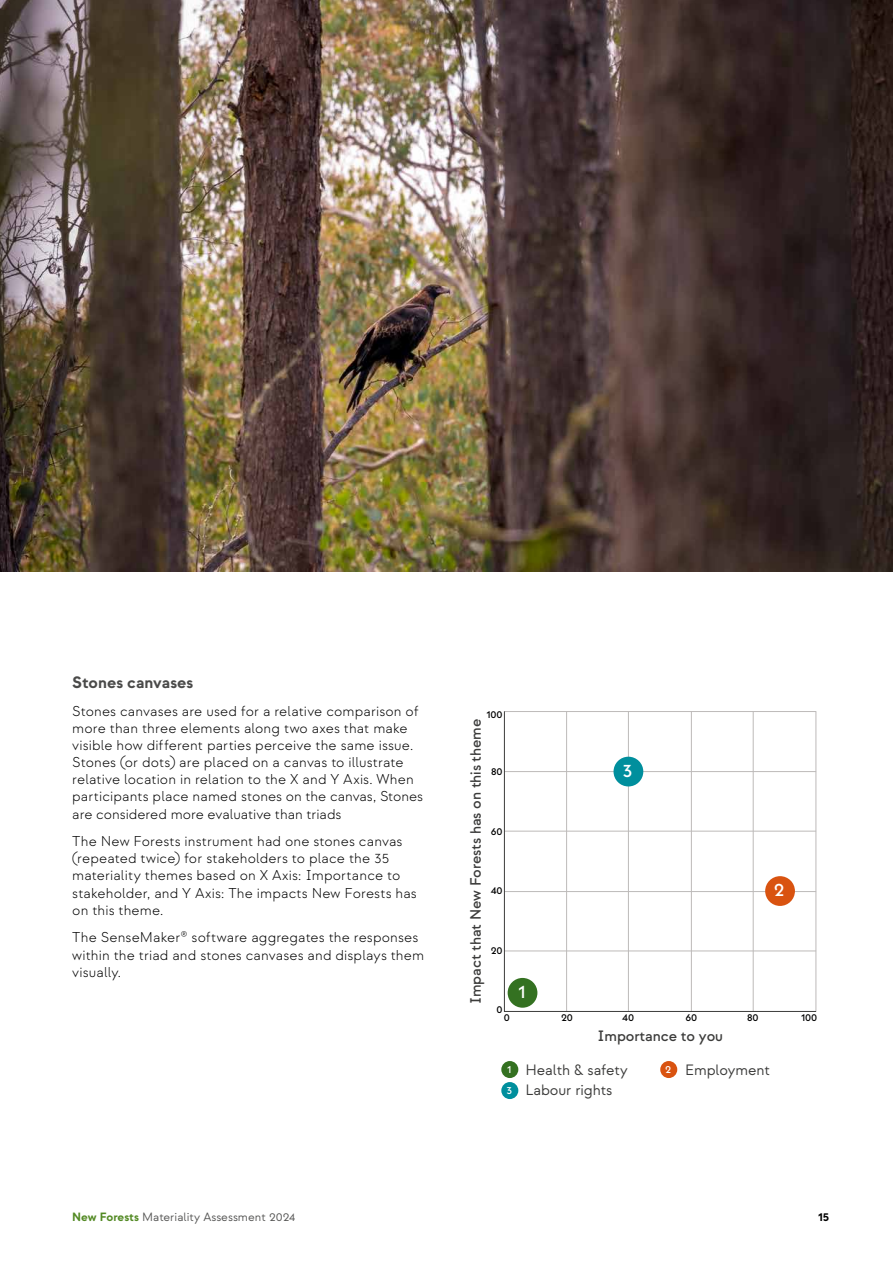
<style>
.page{position:relative;width:893px;height:1263px;background:#fff}
.page>*{position:absolute;margin:0;border:0;box-sizing:border-box;transform-origin:0 0}
.t1{font:500 18.9px "Strawford";color:#fff}
.t2{font:700 16.5px "Strawford";color:#4a4a49}
.t3{font:500 15px "Strawford";letter-spacing:-.01em;color:#3c3c3b}
.t4{font:15px/20px "Strawford";letter-spacing:-.01em;color:#3c3c3b}
.t5{font:300 14.25px/17.1px "Strawford";letter-spacing:.005em;color:#000}
.t6{font:12px "Strawford";color:#575756}
.t7{font:700 12px "Strawford";color:#000}
.t8{font:500 10.8px "Strawford";color:#fff}
.t9{font:500 10.5px "Strawford";letter-spacing:-.01em;color:#000}
.s1{font-weight:700;color:#538a24}
</style>
<div class="page">
<svg style="left:504px;top:711px;width:313px;height:301px"></svg>
<div style="left:508px;top:978px;width:29px;height:30px;background:#347121;border-radius:50%"></div>
<div style="left:765px;top:876px;width:30px;height:30px;background:#d95310;border-radius:50%"></div>
<div style="left:501px;top:1061px;width:17px;height:17px;background:#347121;border-radius:50%"></div>
<div style="left:660px;top:1061px;width:17px;height:17px;background:#d95310;border-radius:50%"></div>
<div style="left:501px;top:1082px;width:17px;height:17px;background:#008f9d;border-radius:50%"></div>
<div style="left:613px;top:757px;width:30px;height:29px;background:#008f9d;border-radius:50%"></div>
<img style="left:0;top:0;width:893px;height:572px">
<p class="t2" style="left:72px;top:672px;width:122px">Stones canvases</p>
<p class="t5" style="left:72px;top:703px;width:352px">Stones canvases are used for a relative comparison of more than three elements along two axes that make visible how different parties perceive the same issue.<br>Stones (or dots) are placed on a canvas to illustrate relative location in relation to the X and Y Axis. When participants place named stones on the canvas, Stones are considered more evaluative than triads</p>
<p class="t5" style="left:72px;top:833px;width:346px">The New Forests instrument had one stones canvas (repeated twice) for stakeholders to place the 35 materiality themes based on X Axis: Importance to stakeholder, and Y Axis: The impacts New Forests has on this theme.</p>
<p class="t5" style="left:72px;top:929px;width:353px">The SenseMaker® software aggregates the responses within the triad and stones canvases and displays them visually.</p>
<p class="t9" style="left:487px;top:708px;width:18px">100</p>
<p class="t3" style="left:466px;top:1004px;width:287px;rotate:-90deg">Impact that New Forests has on this theme</p>
<p class="t9" style="left:491px;top:765px;width:13px">80</p>
<p class="t9" style="left:491px;top:824px;width:13px">60</p>
<p class="t9" style="left:491px;top:884px;width:13px">40</p>
<p class="t9" style="left:491px;top:944px;width:13px">20</p>
<p class="t9" style="left:497px;top:1003px;width:8px">0</p>
<p class="t9" style="left:504px;top:1011px;width:8px">0</p>
<h1 class="t1" style="left:518px;top:980px;width:9px">1</h1>
<h1 class="t1" style="left:623px;top:759px;width:12px">3</h1>
<h1 class="t1" style="left:774px;top:878px;width:12px">2</h1>
<p class="t9" style="left:561px;top:1011px;width:13px">20</p>
<p class="t9" style="left:685px;top:1011px;width:13px">60</p>
<p class="t9" style="left:747px;top:1011px;width:13px">80</p>
<p class="t9" style="left:801px;top:1011px;width:18px">100</p>
<p class="t9" style="left:622px;top:1011px;width:13px">40</p>
<p class="t3" style="left:598px;top:1027px;width:127px">Importance to you</p>
<p class="t4" style="left:525px;top:1060px;width:104px">Health &amp; safety<br>Labour rights</p>
<p class="t4" style="left:685px;top:1060px;width:86px">Employment</p>
<p class="t8" style="left:507px;top:1062px;width:6px">1</p>
<p class="t8" style="left:665px;top:1062px;width:8px">2</p>
<p class="t8" style="left:506px;top:1083px;width:7px">3</p>
<p class="t6" style="left:72px;top:1209px;width:225px"><span class="s1">New Forests</span> Materiality Assessment 2024</p>
<p class="t7" style="left:818px;top:1209px;width:13px">15</p>
</div>
